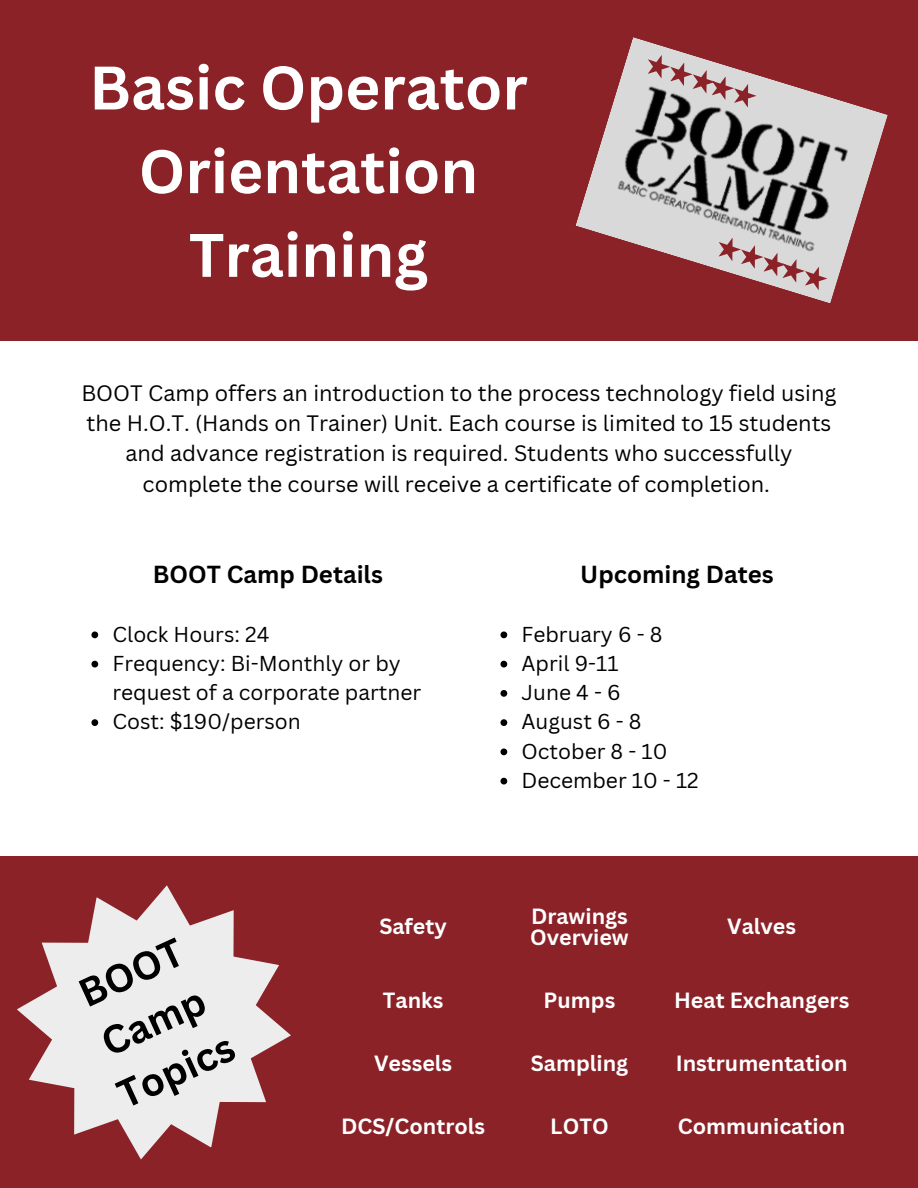
<style>
.page{position:relative;width:918px;height:1188px;background:#fff}
.page>*{position:absolute;margin:0;border:0;box-sizing:border-box;transform-origin:0 0}
.t1{font:700 60px/83.7px "Canva Sans";color:#fff;text-align:center}
.t2{font:700 38.7px/54px "Canva Sans";color:#000}
.t3{font:700 24px "Canva Sans";color:#000}
.t4{font:21.75px/30.3px "Canva Sans";color:#000;text-align:center}
.t5{font:700 21.45px/21.3px "Canva Sans";color:#fff}
.t6{font:21px/29.2px "Canva Sans";color:#000}
</style>
<div class="page">
<div style="left:0;top:0;width:918px;height:341px;background:#8a2228"></div>
<svg style="left:575px;top:37px;width:313px;height:266px"></svg>
<img style="left:590px;top:61px;width:283px;height:217px">
<svg style="left:648px;top:55px;width:109px;height:53px"></svg>
<svg style="left:718px;top:238px;width:109px;height:52px"></svg>
<div style="left:0;top:857px;width:917px;height:331px;background:#8a2228"></div>
<svg style="left:17px;top:885px;width:274px;height:274px;fill:#ededed"></svg>
<svg style="left:91px;top:632px;width:7px;height:6px"></svg>
<svg style="left:91px;top:661px;width:7px;height:7px"></svg>
<svg style="left:91px;top:719px;width:7px;height:7px"></svg>
<svg style="left:500px;top:632px;width:7px;height:6px"></svg>
<svg style="left:500px;top:661px;width:7px;height:7px"></svg>
<svg style="left:500px;top:690px;width:7px;height:7px"></svg>
<svg style="left:500px;top:719px;width:7px;height:7px"></svg>
<svg style="left:500px;top:749px;width:7px;height:6px"></svg>
<svg style="left:500px;top:778px;width:7px;height:7px"></svg>
<h1 class="t1" style="left:89px;top:44px;width:440px">Basic Operator<br>Orientation<br>Training</h1>
<p class="t4" style="left:81px;top:377px;width:757px">BOOT Camp offers an introduction to the process technology field using the H.O.T. (Hands on Trainer) Unit. Each course is limited to 15 students and advance registration is required. Students who successfully complete the course will receive a certificate of completion.</p>
<p class="t3" style="left:153px;top:557px;width:232px">BOOT Camp Details</p>
<p class="t6" style="left:113px;top:619px;width:310px">Clock Hours: 24<br>Frequency: Bi-Monthly or by request of a corporate partner<br>Cost: $190/person</p>
<p class="t3" style="left:580px;top:557px;width:195px">Upcoming Dates</p>
<p class="t6" style="left:522px;top:619px;width:179px">February 6 - 8<br>April 9-11<br>June 4 - 6<br>August 6 - 8<br>October 8 - 10<br>December 10 - 12</p>
<h2 class="t2" style="left:62px;top:973px;width:125px;rotate:-25deg">BOOT<br>Camp<br>Topics</h2>
<p class="t5" style="left:379px;top:915px;width:69px">Safety</p>
<p class="t5" style="left:530px;top:905px;width:100px">Drawings<br>Overview</p>
<p class="t5" style="left:727px;top:915px;width:70px">Valves</p>
<p class="t5" style="left:383px;top:989px;width:62px">Tanks</p>
<p class="t5" style="left:544px;top:989px;width:73px">Pumps</p>
<p class="t5" style="left:674px;top:989px;width:177px">Heat Exchangers</p>
<p class="t5" style="left:374px;top:1052px;width:80px">Vessels</p>
<p class="t5" style="left:531px;top:1052px;width:99px">Sampling</p>
<p class="t5" style="left:676px;top:1052px;width:173px">Instrumentation</p>
<p class="t5" style="left:341px;top:1115px;width:146px">DCS/Controls</p>
<p class="t5" style="left:550px;top:1115px;width:60px">LOTO</p>
<p class="t5" style="left:678px;top:1115px;width:169px">Communication</p>
</div>
